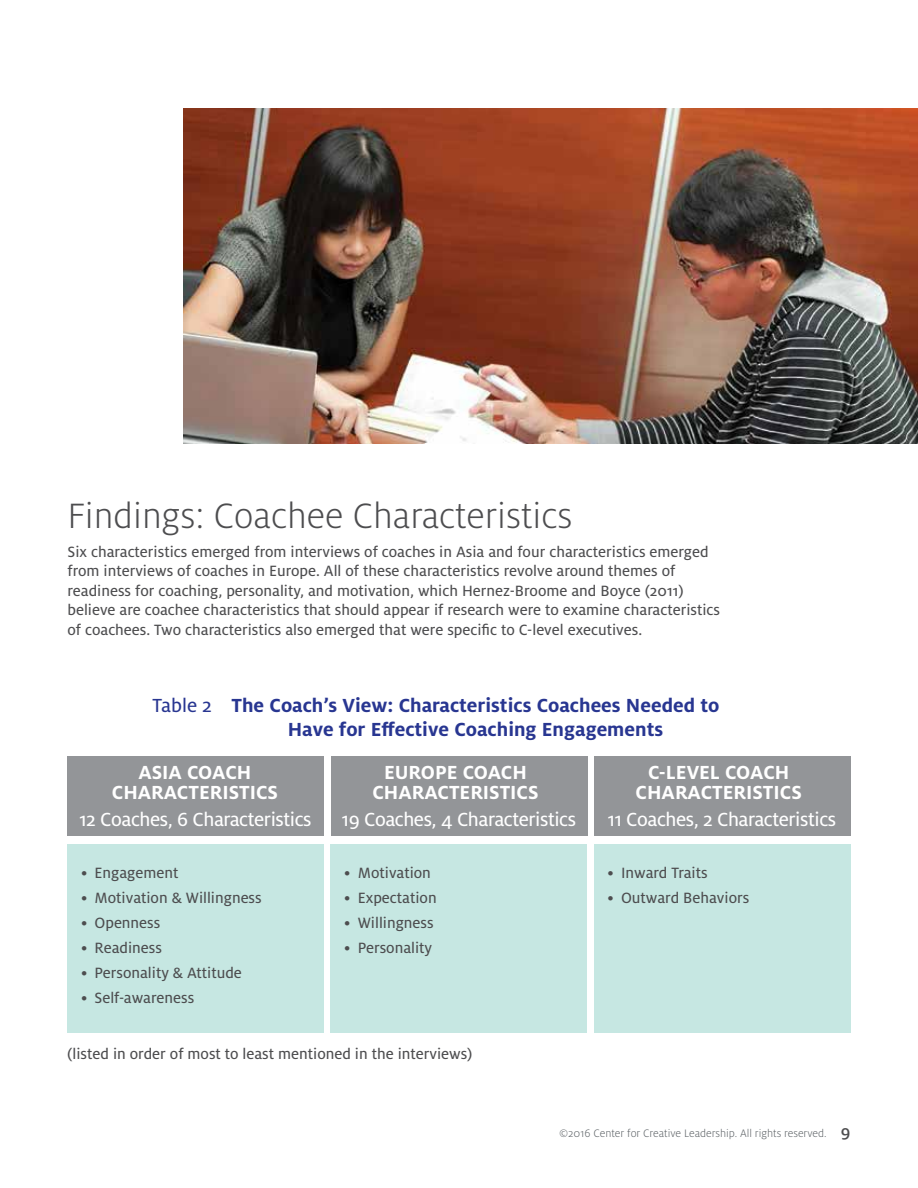
<style>
.page{position:relative;width:918px;height:1188px;background:#fff}
.page>*{position:absolute;margin:0;border:0;box-sizing:border-box;transform-origin:0 0}
.t1{font:300 39px "Milo Pro";color:#4d4d4f}
.t2{font:700 21px/24px "Milo Pro";color:#283691;text-align:center}
.t3{font:21px "Milo Pro Text";letter-spacing:-.02em;color:#fff}
.t4{font:700 21px/19.5px "Milo Pro";color:#fff;text-align:center}
.t5{font:21px "Milo Pro Text";color:#283691}
.t6{font:16.5px/19.5px "Milo Pro Text";color:#4d4d4f}
.t7{font:300 12px "Milo Pro";color:#5e6367}
.s1{font-weight:500;font-size:18px;color:#4d4d4f}
</style>
<div class="page">
<img style="left:184px;top:108px;width:734px;height:335px">
<div style="left:68px;top:757px;width:256px;height:79px;background:#939598"></div>
<div style="left:331px;top:757px;width:256px;height:79px;background:#939598"></div>
<div style="left:594px;top:757px;width:256px;height:79px;background:#939598"></div>
<div style="left:68px;top:844px;width:256px;height:188px;background:#c6e7e2"></div>
<div style="left:331px;top:844px;width:256px;height:188px;background:#c6e7e2"></div>
<div style="left:594px;top:844px;width:256px;height:188px;background:#c6e7e2"></div>
<h1 class="t1" style="left:68px;top:494px;width:506px">Findings: Coachee Characteristics</h1>
<p class="t6" style="left:68px;top:542px;width:654px">Six characteristics emerged from interviews of coaches in Asia and four characteristics emerged from interviews of coaches in Europe. All of these characteristics revolve around themes of readiness for coaching, personality, and motivation, which Hernez-Broome and Boyce (2011) believe are coachee characteristics that should appear if research were to examine characteristics of coachees. Two characteristics also emerged that were specific to C-level executives.</p>
<p class="t5" style="left:153px;top:694px;width:61px">Table 2</p>
<p class="t2" style="left:232px;top:694px;width:489px">The Coach’s View: Characteristics Coachees Needed to<br>Have for Effective Coaching Engagements</p>
<p class="t4" style="left:112px;top:763px;width:168px">ASIA COACH<br>CHARACTERISTICS</p>
<p class="t4" style="left:372px;top:763px;width:168px">EUROPE COACH<br>CHARACTERISTICS</p>
<p class="t4" style="left:636px;top:763px;width:168px">C-LEVEL COACH<br>CHARACTERISTICS</p>
<p class="t3" style="left:79px;top:807px;width:234px">12 Coaches, 6 Characteristics</p>
<p class="t3" style="left:342px;top:807px;width:236px">19 Coaches, 4 Characteristics</p>
<p class="t3" style="left:608px;top:807px;width:230px">11 Coaches, 2 Characteristics</p>
<p class="t6" style="left:81px;top:863px;width:99px">• Engagement</p>
<p class="t6" style="left:81px;top:888px;width:182px">• Motivation &amp; Willingness</p>
<p class="t6" style="left:81px;top:913px;width:81px">• Openness</p>
<p class="t6" style="left:81px;top:938px;width:82px">• Readiness</p>
<p class="t6" style="left:81px;top:963px;width:162px">• Personality &amp; Attitude</p>
<p class="t6" style="left:81px;top:988px;width:115px">• Self-awareness</p>
<p class="t6" style="left:344px;top:863px;width:88px">• Motivation</p>
<p class="t6" style="left:344px;top:888px;width:94px">• Expectation</p>
<p class="t6" style="left:344px;top:913px;width:91px">• Willingness</p>
<p class="t6" style="left:344px;top:938px;width:89px">• Personality</p>
<p class="t6" style="left:67px;top:1045px;width:407px">(listed in order of most to least mentioned in the interviews)</p>
<p class="t6" style="left:608px;top:863px;width:102px">• Inward Traits</p>
<p class="t6" style="left:608px;top:888px;width:143px">• Outward Behaviors</p>
<p class="t7" style="left:559px;top:1127px;width:293px">©2016 Center for Creative Leadership. All rights reserved. <span class="s1">9</span></p>
</div>
